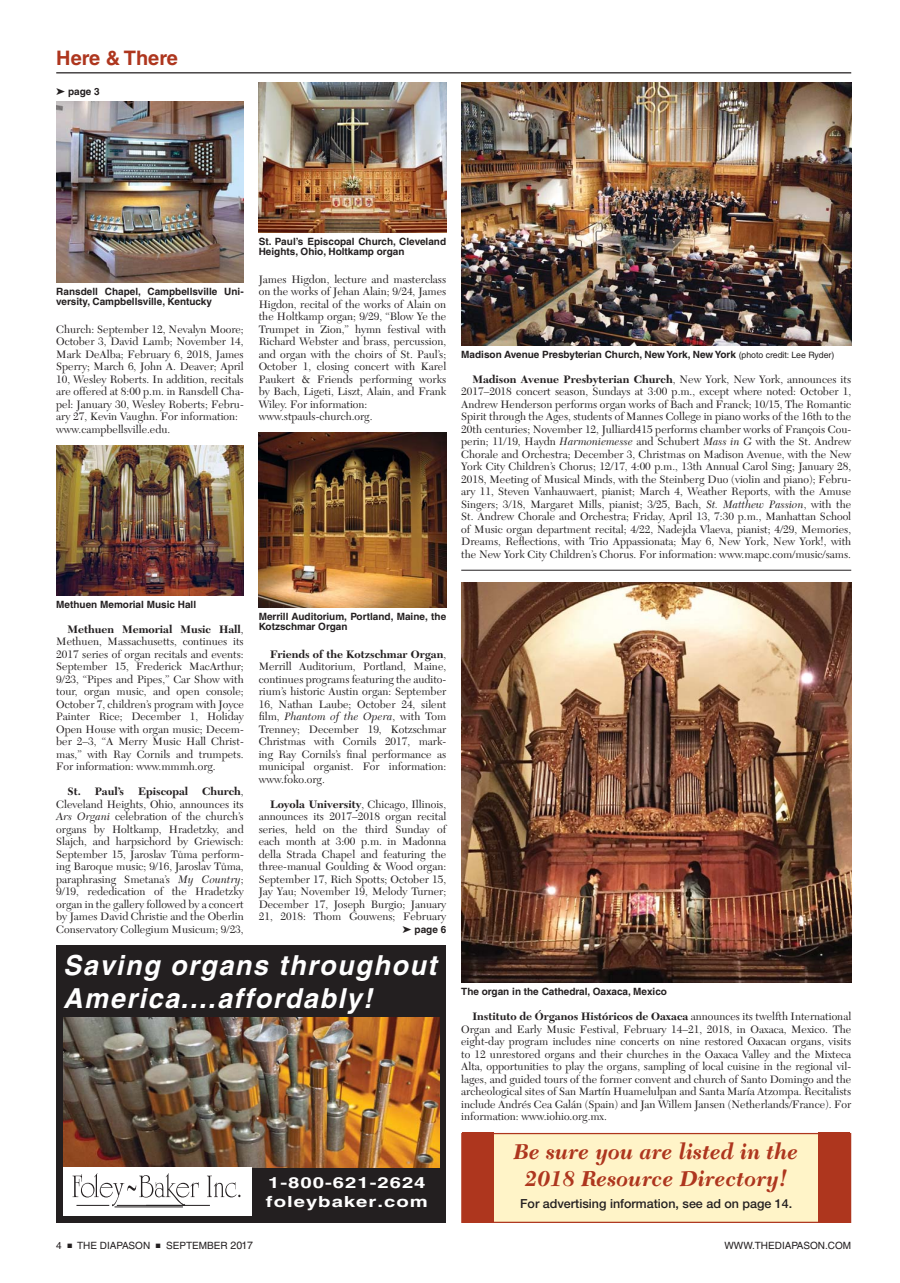
<style>
.page{position:relative;width:900px;height:1283px;background:#fff}
.page>*{position:absolute;margin:0;border:0;box-sizing:border-box;transform-origin:0 0}
.t1{font:italic 700 condensed 27.62px/33.1px "Helvetica";letter-spacing:.05em;color:#fff;scale:1.19 1}
.t2{font:italic 700 22.5px/26.2px "New Caledonia LT Std";color:#ae361e;text-align:center}
.t3{font:700 20px "Helvetica LT Std";color:#ae361e}
.t4{font:700 15.25px/19.2px "Helvetica";letter-spacing:.05em;color:#fff;scale:1.33 1}
.t5{font:500 12.5px "Helvetica Neue LT Std";color:#231f20}
.t6{font:11.25px/12.5px "New Caledonia LT Std";color:#231f20;text-align:justify}
.t7{font:700 10px/10px "Helvetica LT Std";color:#231f20}
.t8{font:10px "Helvetica LT Std";color:#231f20}
.s1{font-weight:400;font-size:8.75px}
.s2{font-weight:700}
.s3{font-style:italic}
.s4{font-family:"Arno Pro Light Display";font-size:12.5px}
.s5{font-size:10.62px}
</style>
<div class="page">
<hr style="left:56px;top:72px;width:795px;height:1px;background:#231f20">
<img style="left:56px;top:445px;width:188px;height:150px">
<img style="left:259px;top:432px;width:187px;height:176px">
<img style="left:461px;top:582px;width:390px;height:400px">
<hr style="left:461px;top:570px;width:390px;height:1px;background:#231f20">
<img style="left:461px;top:82px;width:390px;height:263px">
<div style="left:56px;top:945px;width:390px;height:277px;background:#231f20"></div>
<img style="left:63px;top:1017px;width:376px;height:150px">
<div style="left:63px;top:1167px;width:188px;height:48px;background:#fff"></div>
<svg style="left:207px;top:1175px;width:33px;height:22px"></svg>
<svg style="left:73px;top:1173px;width:126px;height:34px"></svg>
<hr style="left:117px;top:1204px;width:64px;height:1px;background:#231f20">
<hr style="left:115px;top:1206px;width:68px;height:1px;background:#231f20">
<hr style="left:76px;top:1204px;width:33px;height:1px;background:#231f20">
<hr style="left:146px;top:1204px;width:64px;height:1px;background:#231f20">
<img style="left:56px;top:101px;width:188px;height:181px">
<img style="left:259px;top:82px;width:187px;height:150px">
<div style="left:462px;top:1133px;width:389px;height:89px;background:#fff4c8"></div>
<div style="left:461px;top:1132px;width:390px;height:90px;border:1px solid #ae361e"></div>
<div style="left:462px;top:1132px;width:32px;height:90px;background:#ae361e"></div>
<div style="left:819px;top:1132px;width:31px;height:90px;background:#ae361e"></div>
<h3 class="t3" style="left:56px;top:50px;width:123px">Here &amp; There</h3>
<p class="t7" style="left:68px;top:88px;width:33px">page 3</p>
<p class="t7" style="left:56px;top:288px;width:189px">Ransdell Chapel, Campbellsville Uni&shy;versity, Campbellsville, Kentucky</p>
<p class="t6" style="left:56px;top:323px;width:189px;text-align:left">Church: September 12, Nevalyn Moore; October 3, David Lamb; November 14, Mark DeAlba; February 6, 2018, James Sperry; March 6, John A. Deaver; April 10, Wesley Roberts. In addition, recitals are offered at 8:00 p.m. in Ransdell Cha&shy;pel: January 30, Wesley Roberts; Febru&shy;ary 27, Kevin Vaughn. For information: www.campbellsville.edu.</p>
<p class="t7" style="left:259px;top:238px;width:189px">St. Paul’s Episcopal Church, Cleveland<br>Heights, Ohio, Holtkamp organ</p>
<p class="t6" style="left:259px;top:273px;width:189px;text-align:left">James Higdon, lecture and masterclass on the works of Jehan Alain; 9/24, James Higdon, recital of the works of Alain on the Holtkamp organ; 9/29, “Blow Ye the Trumpet in Zion,” hymn festival with Richard Webster and brass, percussion, and organ with the choirs of St. Paul’s; October 1, closing concert with Karel Paukert &amp; Friends performing works by Bach, Ligeti, Liszt, Alain, and Frank Wiley. For information: www.stpauls-church.org.</p>
<p class="t7" style="left:461px;top:350px;width:375px">Madison Avenue Presbyterian Church, New York, New York <span class="s1">(photo credit: Lee Ryder)</span></p>
<p class="t6" style="left:461px;top:373px;width:392px;text-indent:11px"><span class="s2">Madison Avenue Presbyterian Church</span>, New York, New York, announces its 2017–2018 concert season, Sundays at 3:00 p.m., except where noted: October 1, Andrew Henderson performs organ works of Bach and Franck; 10/15, The Romantic Spirit through the Ages, students of Mannes College in piano works of the 16th to the 20th centuries; November 12, Julliard415 performs chamber works of François Cou&shy;perin; 11/19, Haydn <span class="s3">Harmoniemesse</span> and Schubert <span class="s3">Mass in G</span> with the St. Andrew Chorale and Orchestra; December 3, Christmas on Madison Avenue, with the New York City Children’s Chorus; 12/17, 4:00 p.m., 13th Annual Carol Sing; January 28, 2018, Meeting of Musical Minds, with the Steinberg Duo (violin and piano); Febru&shy;ary 11, Steven Vanhauwaert, pianist; March 4, Weather Reports, with the Amuse Singers; 3/18, Margaret Mills, pianist; 3/25, Bach, <span class="s3">St. Matthew Passion</span>, with the St. Andrew Chorale and Orchestra; Friday, April 13, 7:30 p.m., Manhattan School of Music organ department recital; 4/22, Nadejda Vlaeva, pianist; 4/29, Memories, Dreams, Reflections, with Trio Appassionata; May 6, New York, New York!, with the New York City Children’s Chorus. For information: www.mapc.com/music/sams.</p>
<p class="t7" style="left:56px;top:600px;width:141px">Methuen Memorial Music Hall</p>
<p class="t6" style="left:56px;top:623px;width:189px;text-indent:11px"><span class="s2">Methuen Memorial Music Hall</span>, Methuen, Massachusetts, continues its 2017 series of organ recitals and events:<br>September 15, Frederick MacArthur; 9/23, “Pipes and Pipes,” Car Show with tour, organ music, and open console; October 7, children’s program with Joyce Painter Rice; December 1, Holiday Open House with organ music; Decem&shy;ber 2–3, “A Merry Music Hall Christ&shy;mas,” with Ray Cornils and trumpets.<br>For information: www.mmmh.org.</p>
<p class="t6" style="left:56px;top:785px;width:189px;text-indent:11px"><span class="s2">St. Paul’s Episcopal Church</span>, Cleveland Heights, Ohio, announces its <span class="s3">Ars Organi</span> celebration of the church’s organs by Holtkamp, Hradetzky, and Slajch, and harpsichord by Griewisch:<br>September 15, Jaroslav T<span class="s4">ů</span>ma perform&shy;ing Baroque music; 9/16, Jaroslav T<span class="s4">ů</span>ma, paraphrasing Smetana’s <span class="s3">My Country</span>; 9/19, rededication of the Hradetzky organ in the gallery followed by a concert by James David Christie and the Oberlin Conservatory Collegium Musicum; 9/23,</p>
<p class="t7" style="left:259px;top:613px;width:189px">Merrill Auditorium, Portland, Maine, the<br>Kotzschmar Organ</p>
<p class="t6" style="left:259px;top:648px;width:189px;text-indent:11px"><span class="s2">Friends of the Kotzschmar Organ</span>, Merrill Auditorium, Portland, Maine, continues programs featuring the audito&shy;rium’s historic Austin organ: September 16, Nathan Laube; October 24, silent film, <span class="s3">Phantom of the Opera</span>, with Tom Trenney; December 19, Kotzschmar Christmas with Cornils 2017, mark&shy;ing Ray Cornils’s final performance as municipal organist. For information: www.foko.org.</p>
<p class="t6" style="left:259px;top:798px;width:189px;text-indent:11px"><span class="s2">Loyola University</span>, Chicago, Illinois, announces its 2017–2018 organ recital series, held on the third Sunday of each month at 3:00 p.m. in Madonna della Strada Chapel and featuring the three-manual Goulding &amp; Wood organ:<br>September 17, Rich Spotts; October 15, Jay Yau; November 19, Melody Turner; December 17, Joseph Burgio; January 21, 2018: Thom Gouwens; February</p>
<p class="t7" style="left:415px;top:925px;width:33px">page 6</p>
<h1 class="t1" style="left:63px;top:951px;width:315px">Saving organs throughout<br>America....affordably!</h1>
<h3 class="t4" style="left:266px;top:1174px;width:123px">1-800-621-2624 foleybaker.com</h3>
<p class="t7" style="left:461px;top:988px;width:207px">The organ in the Cathedral, Oaxaca, Mexico</p>
<p class="t6" style="left:461px;top:1010px;width:392px;text-indent:11px"><span class="s2">Instituto de Órganos Históricos de Oaxaca</span> announces its twelfth International Organ and Early Music Festival, February 14–21, 2018, in Oaxaca, Mexico. The eight-day program includes nine concerts on nine restored Oaxacan organs, visits to 12 unrestored organs and their churches in the Oaxaca Valley and the Mixteca Alta, opportunities to play the organs, sampling of local cuisine in the regional vil&shy;lages, and guided tours of the former convent and church of Santo Domingo and the archeological sites of San Martín Huamelulpan and Santa María Atzompa. Recitalists include Andrés Cea Galán (Spain) and Jan Willem Jansen (Netherlands/France). For information: www.iohio.org.mx.</p>
<h2 class="t2" style="left:514px;top:1139px;width:286px">Be sure you are listed in the<br>2018 Resource Directory!</h2>
<p class="t5" style="left:520px;top:1199px;width:274px">For advertising information, see ad on page 14.</p>
<p class="t8" style="left:56px;top:1242px;width:7px">4</p>
<p class="t8" style="left:77px;top:1242px;width:75px">THE DIAPASON</p>
<p class="t8" style="left:166px;top:1242px;width:88px">SEPTEMBER <span class="s5">2017</span></p>
<p class="t8" style="left:725px;top:1242px;width:128px">WWW.THEDIAPASON.COM</p>
</div>
